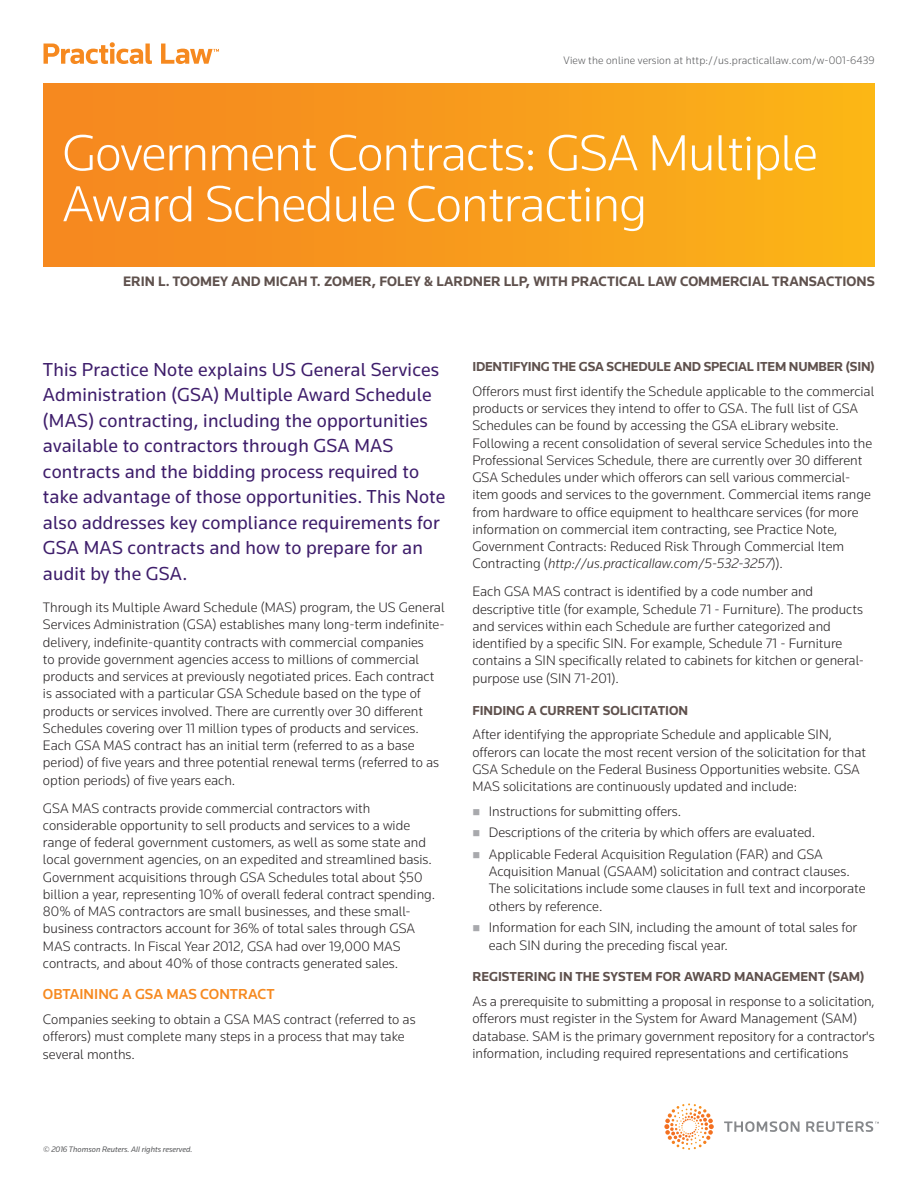
<style>
.page{position:relative;width:918px;height:1188px;background:#fff}
.page>*{position:absolute;margin:0;border:0;box-sizing:border-box;transform-origin:0 0}
._01_Document_Title{font:300 52.5px/51px "Knowledge";letter-spacing:-.02em;color:#fff}
.t1{font:19.5px/25.5px "Knowledge";letter-spacing:.01em;color:#3e1d6b}
.t2{font:500 15px "Knowledge";color:#f6891f}
.t3{font:300 14.25px/17.2px "Knowledge";color:#231f20}
.t4{font:700 14.25px "Knowledge";color:#5f514d}
.t5{font:700 13.5px "Knowledge";color:#5f514d}
.PL_Author{font:300 11.25px "Knowledge";letter-spacing:.01em;color:#57585a}
.t6{font:italic 8.25px "Knowledge";color:#57585a}
.s1{font-style:italic}
</style>
<div class="page">
<svg style="left:724px;top:1121px;width:155px;height:11px"></svg>
<svg style="left:664px;top:1103px;width:50px;height:44px"></svg>
<div style="left:43px;top:84px;width:832px;height:183px;background:linear-gradient(to right,#f58420,#fbb417)"></div>
<svg style="left:44px;top:42px;width:175px;height:22px"></svg>
<p class="PL_Author" style="left:564px;top:53px;width:313px">View the online version at http://us.practicallaw.com/w-001-6439</p>
<p class="_01_Document_Title" style="left:62px;top:126px;width:757px">Government Contracts: GSA Multiple<br>Award Schedule Contracting</p>
<p class="t4" style="left:123px;top:272px;width:753px">ERIN L. TOOMEY AND MICAH T. ZOMER, FOLEY &amp; LARDNER LLP, WITH PRACTICAL LAW COMMERCIAL TRANSACTIONS</p>
<p class="t1" style="left:43px;top:356px;width:404px">This Practice Note explains US General Services Administration (GSA) Multiple Award Schedule (MAS) contracting, including the opportunities available to contractors through GSA MAS contracts and the bidding process required to take advantage of those opportunities. This Note also addresses key compliance requirements for GSA MAS contracts and how to prepare for an audit by the GSA.</p>
<p class="t3" style="left:43px;top:598px;width:403px">Through its Multiple Award Schedule (MAS) program, the US General Services Administration (GSA) establishes many long-term indefinite&shy;delivery, indefinite-quantity contracts with commercial companies<br>to provide government agencies access to millions of commercial products and services at previously negotiated prices. Each contract is associated with a particular GSA Schedule based on the type of products or services involved. There are currently over 30 different Schedules covering over 11 million types of products and services.<br>Each GSA MAS contract has an initial term (referred to as a base period) of five years and three potential renewal terms (referred to as option periods) of five years each.</p>
<p class="t3" style="left:43px;top:799px;width:394px">GSA MAS contracts provide commercial contractors with considerable opportunity to sell products and services to a wide range of federal government customers, as well as some state and local government agencies, on an expedited and streamlined basis.<br>Government acquisitions through GSA Schedules total about $50 billion a year, representing 10% of overall federal contract spending.<br>80% of MAS contractors are small businesses, and these small&shy;business contractors account for 36% of total sales through GSA MAS contracts. In Fiscal Year 2012, GSA had over 19,000 MAS contracts, and about 40% of those contracts generated sales.</p>
<p class="t2" style="left:43px;top:985px;width:233px">OBTAINING A GSA MAS CONTRACT</p>
<p class="t3" style="left:43px;top:1010px;width:374px">Companies seeking to obtain a GSA MAS contract (referred to as offerors) must complete many steps in a process that may take several months.</p>
<p class="t5" style="left:472px;top:358px;width:404px">IDENTIFYING THE GSA SCHEDULE AND SPECIAL ITEM NUMBER (SIN)</p>
<p class="t3" style="left:472px;top:382px;width:404px">Offerors must first identify the Schedule applicable to the commercial products or services they intend to offer to GSA. The full list of GSA Schedules can be found by accessing the GSA eLibrary website.<br>Following a recent consolidation of several service Schedules into the Professional Services Schedule, there are currently over 30 different GSA Schedules under which offerors can sell various commercial&shy;item goods and services to the government. Commercial items range from hardware to office equipment to healthcare services (for more information on commercial item contracting, see Practice Note, Government Contracts: Reduced Risk Through Commercial Item Contracting (<span class="s1">http://us.practicallaw.com/5-532-3257</span>)).</p>
<p class="t3" style="left:472px;top:583px;width:393px">Each GSA MAS contract is identified by a code number and descriptive title (for example, Schedule 71 - Furniture). The products and services within each Schedule are further categorized and identified by a specific SIN. For example, Schedule 71 - Furniture contains a SIN specifically related to cabinets for kitchen or general&shy;purpose use (SIN 71-201).</p>
<p class="t5" style="left:472px;top:702px;width:217px">FINDING A CURRENT SOLICITATION</p>
<p class="t3" style="left:472px;top:726px;width:395px">After identifying the appropriate Schedule and applicable SIN, offerors can locate the most recent version of the solicitation for that GSA Schedule on the Federal Business Opportunities website. GSA MAS solicitations are continuously updated and include:</p>
<p class="t3" style="left:489px;top:802px;width:194px">Instructions for submitting offers.</p>
<p class="t3" style="left:489px;top:824px;width:328px">Descriptions of the criteria by which offers are evaluated.</p>
<p class="t3" style="left:489px;top:845px;width:378px">Applicable Federal Acquisition Regulation (FAR) and GSA Acquisition Manual (GSAAM) solicitation and contract clauses.<br>The solicitations include some clauses in full text and incorporate others by reference.</p>
<p class="t3" style="left:489px;top:919px;width:370px">Information for each SIN, including the amount of total sales for each SIN during the preceding fiscal year.</p>
<p class="t5" style="left:472px;top:969px;width:394px">REGISTERING IN THE SYSTEM FOR AWARD MANAGEMENT (SAM)</p>
<p class="t3" style="left:472px;top:993px;width:404px">As a prerequisite to submitting a proposal in response to a solicitation, offerors must register in the System for Award Management (SAM) database. SAM is the primary government repository for a contractor's information, including required representations and certifications</p>
<p class="t6" style="left:43px;top:1144px;width:151px">© 2016 Thomson Reuters. All rights reserved.</p>
</div>
